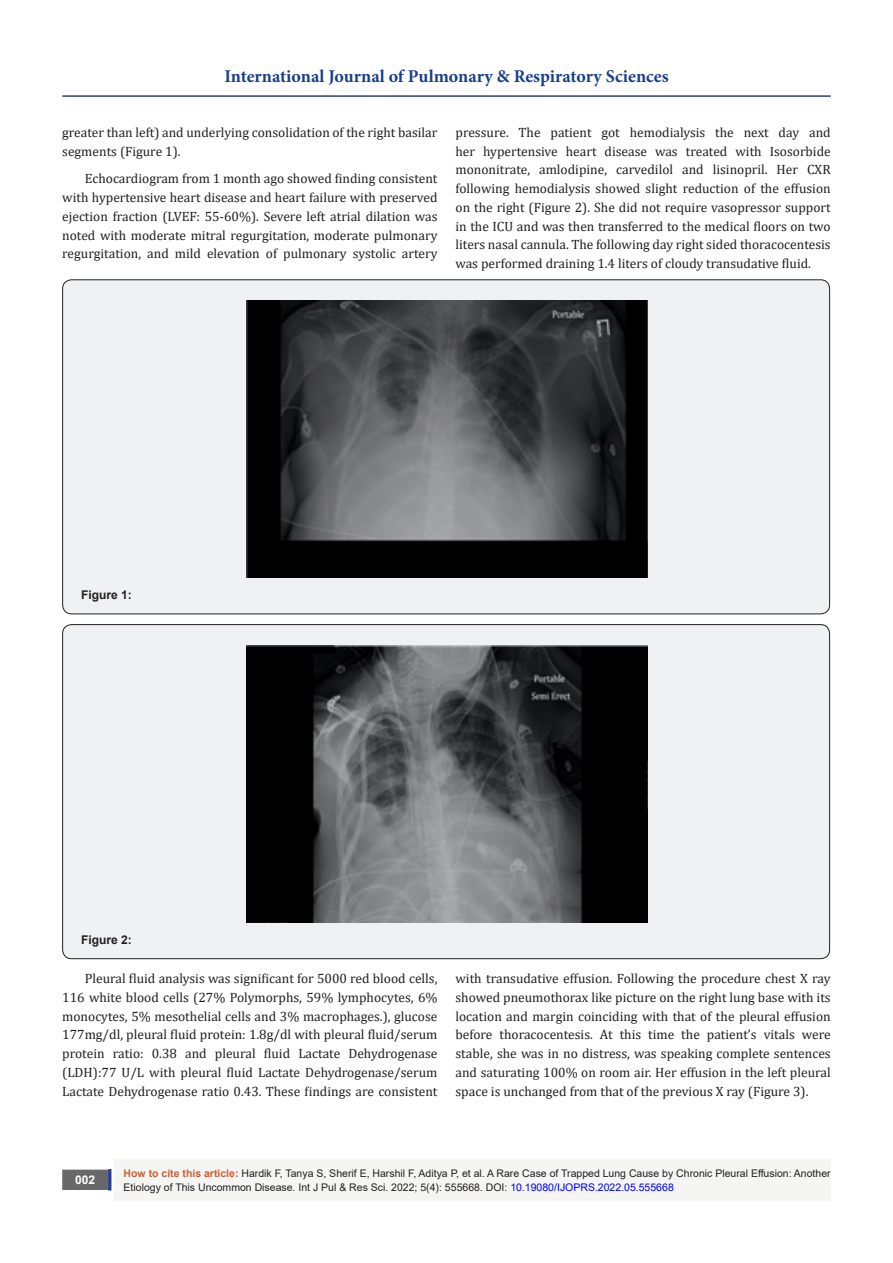
<style>
.page{position:relative;width:893px;height:1263px;background:#fff}
.page>*{position:absolute;margin:0;border:0;box-sizing:border-box;transform-origin:0 0}
.t1{font:700 18px "Minion Pro";color:#183f89}
.t2{font:13.5px/18.8px "Cambria";color:#231f20;text-align:justify}
.t3{font:700 12px "Arial";color:#231f20}
.t4{font:700 12px "Arial";color:#fff}
.t5{font:10.5px/14.4px "Arial";color:#231f20}
.s1{font-weight:700;color:#ca6035}
.s2{color:#00f}
</style>
<div class="page">
<hr style="left:62px;top:95px;width:769px;height:2px;background:#253f8e">
<div style="left:115px;top:1160px;width:716px;height:41px;background:#f5f5f4"></div>
<div style="left:63px;top:1170px;width:44px;height:19px;background:#68676a"></div>
<div style="left:62px;top:1169px;width:46px;height:21px;border:2px solid #68676a"></div>
<div style="left:108px;top:1169px;width:3px;height:21px;background:#253f8e;border:2px solid #253f8e"></div>
<div style="left:63px;top:280px;width:767px;height:334px;background:#f0f1f2;border-radius:9px"></div>
<img style="left:247px;top:301px;width:400px;height:276px">
<div style="left:63px;top:625px;width:767px;height:334px;background:#f0f1f2;border-radius:9px"></div>
<img style="left:247px;top:645px;width:400px;height:277px">
<p class="t1" style="left:224px;top:63px;width:446px">International Journal of Pulmonary &amp; Respiratory Sciences</p>
<p class="t2" style="left:62px;top:123px;width:377px">greater than left) and underlying consolidation of the right basilar segments (Figure 1).</p>
<p class="t2" style="left:62px;top:169px;width:377px;text-indent:22px">Echocardiogram from 1 month ago showed finding consistent with hypertensive heart disease and heart failure with preserved ejection fraction (LVEF: 55-60%). Severe left atrial dilation was noted with moderate mitral regurgitation, moderate pulmonary regurgitation, and mild elevation of pulmonary systolic artery</p>
<p class="t2" style="left:455px;top:123px;width:377px">pressure. The patient got hemodialysis the next day and her hypertensive heart disease was treated with Isosorbide mononitrate, amlodipine, carvedilol and lisinopril. Her CXR following hemodialysis showed slight reduction of the effusion on the right (Figure 2). She did not require vasopressor support in the ICU and was then transferred to the medical floors on two liters nasal cannula. The following day right sided thoracocentesis was performed draining 1.4 liters of cloudy transudative fluid.</p>
<p class="t3" style="left:81px;top:586px;width:52px">Figure 1:</p>
<p class="t3" style="left:81px;top:931px;width:52px">Figure 2:</p>
<p class="t2" style="left:62px;top:969px;width:377px;text-indent:22px">Pleural fluid analysis was significant for 5000 red blood cells, 116 white blood cells (27% Polymorphs, 59% lymphocytes, 6% monocytes, 5% mesothelial cells and 3% macrophages.), glucose 177mg/dl, pleural fluid protein: 1.8g/dl with pleural fluid/serum protein ratio: 0.38 and pleural fluid Lactate Dehydrogenase (LDH):77 U/L with pleural fluid Lactate Dehydrogenase/serum Lactate Dehydrogenase ratio 0.43. These findings are consistent</p>
<p class="t2" style="left:455px;top:969px;width:377px">with transudative effusion. Following the procedure chest X ray showed pneumothorax like picture on the right lung base with its location and margin coinciding with that of the pleural effusion before thoracocentesis. At this time the patient’s vitals were stable, she was in no distress, was speaking complete sentences and saturating 100% on room air. Her effusion in the left pleural space is unchanged from that of the previous X ray (Figure 3).</p>
<p class="t4" style="left:75px;top:1171px;width:22px">002</p>
<p class="t5" style="left:124px;top:1166px;width:709px"><span class="s1">How to cite this article:</span> Hardik F, Tanya S, Sherif E, Harshil F, Aditya P, et al. A Rare Case of Trapped Lung Cause by Chronic Pleural Effusion: Another<br>Etiology of This Uncommon Disease. Int J Pul &amp; Res Sci. 2022; 5(4): 555668. DOI: <span class="s2">10.19080/IJOPRS.2022.05.555668</span></p>
</div>
